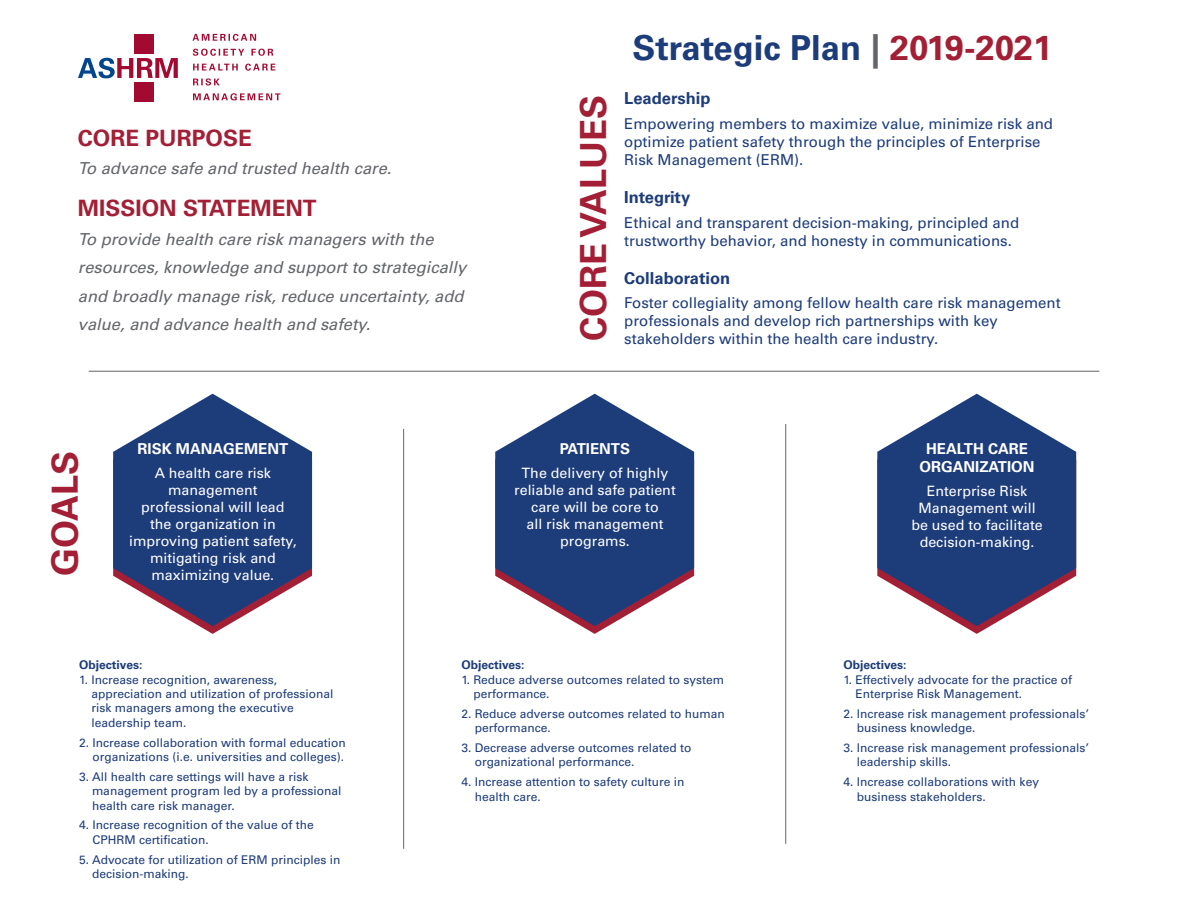
<style>
.page{position:relative;width:1188px;height:918px;background:#fff}
.page>*{position:absolute;margin:0;border:0;box-sizing:border-box;transform-origin:0 0}
.t1{font:700 36px "Univers LT Std";color:#a31f35}
.t2{font:700 34.5px "Univers LT Std";color:#1d3c7a}
.t3{font:700 22.5px "Univers LT Std";color:#a31f35}
.t4{font:italic 16.5px/28.5px "Univers LT Std";color:#63656a}
.t5{font:700 16.5px "Univers LT Std";color:#1d3c7a}
.t6{font:15px/18px "Univers LT Std";color:#1d3c7a}
.t7{font:700 15px/18px "Univers LT Std";color:#fff;text-align:center}
.t8{font:14.25px/17.1px "Univers LT Std";color:#fff;text-align:center}
.t9{font:12px/14.4px "Univers LT Std";color:#1d3c7a}
.t10{font:700 12px "Univers LT Std";color:#1d3c7a}
.s1{color:#63656a}
.s2{color:#a31f35}
</style>
<div class="page">
<svg style="left:193px;top:34px;width:63px;height:7px"></svg>
<svg style="left:193px;top:49px;width:51px;height:7px"></svg>
<svg style="left:251px;top:49px;width:22px;height:7px"></svg>
<svg style="left:193px;top:64px;width:45px;height:7px"></svg>
<svg style="left:245px;top:64px;width:30px;height:7px"></svg>
<svg style="left:193px;top:78px;width:27px;height:8px"></svg>
<svg style="left:193px;top:93px;width:87px;height:7px"></svg>
<div style="left:134px;top:35px;width:20px;height:19px;background:#a30a32"></div>
<div style="left:134px;top:82px;width:20px;height:20px;background:#a30a32"></div>
<svg style="left:78px;top:58px;width:100px;height:20px"></svg>
<hr style="left:89px;top:371px;width:1010px;height:1px;background:#63656a">
<hr style="left:403px;top:429px;width:1px;height:420px;background:#63656a">
<hr style="left:785px;top:424px;width:1px;height:420px;background:#63656a">
<svg style="left:113px;top:394px;width:199px;height:232px;fill:#1d3c7a"></svg>
<svg style="left:495px;top:394px;width:199px;height:232px;fill:#1d3c7a"></svg>
<svg style="left:877px;top:394px;width:199px;height:232px;fill:#1d3c7a"></svg>
<p class="t3" style="left:78px;top:125px;width:175px">CORE PURPOSE</p>
<p class="t4" style="left:78px;top:155px;width:315px">To advance safe and trusted health care.</p>
<p class="t3" style="left:78px;top:195px;width:240px">MISSION STATEMENT</p>
<p class="t4" style="left:78px;top:225px;width:390px">To provide health care risk managers with the resources, knowledge and support to strategically and broadly manage risk, reduce uncertainty, add value, and advance health and safety.</p>
<p class="t1" style="left:44px;top:576px;width:126px;rotate:-90deg">GOALS</p>
<p class="t7" style="left:138px;top:440px;width:152px">RISK MANAGEMENT</p>
<p class="t8" style="left:129px;top:464px;width:169px">A health care risk management professional will lead the organization in improving patient safety, mitigating risk and maximizing value.</p>
<p class="t1" style="left:572px;top:341px;width:247px;rotate:-90deg">CORE VALUES</p>
<p class="t2" style="left:632px;top:27px;width:421px">Strategic Plan <span class="s1">|</span> <span class="s2">2019-2021</span></p>
<p class="t5" style="left:624px;top:89px;width:88px">Leadership</p>
<p class="t6" style="left:624px;top:115px;width:430px">Empowering members to maximize value, minimize risk and optimize patient safety through the principles of Enterprise<br>Risk Management (ERM).</p>
<p class="t5" style="left:624px;top:188px;width:67px">Integrity</p>
<p class="t6" style="left:624px;top:214px;width:397px">Ethical and transparent decision-making, principled and trustworthy behavior, and honesty in communications.</p>
<p class="t5" style="left:624px;top:268px;width:108px">Collaboration</p>
<p class="t6" style="left:624px;top:294px;width:438px">Foster collegiality among fellow health care risk management professionals and develop rich partnerships with key stakeholders within the health care industry.</p>
<p class="t7" style="left:560px;top:440px;width:72px">PATIENTS</p>
<p class="t8" style="left:514px;top:464px;width:163px">The delivery of highly reliable and safe patient care will be core to<br>all risk management programs.</p>
<p class="t7" style="left:920px;top:440px;width:116px">HEALTH CARE<br>ORGANIZATION</p>
<p class="t8" style="left:911px;top:482px;width:133px">Enterprise Risk<br>Management will be used to facilitate decision-making.</p>
<p class="t10" style="left:79px;top:658px;width:65px">Objectives:</p>
<p class="t9" style="left:91px;top:672px;width:244px;text-indent:-12px">1. Increase recognition, awareness, appreciation and utilization of professional risk managers among the executive leadership team.</p>
<p class="t9" style="left:79px;top:735px;width:268px;text-align:right">2. Increase collaboration with formal education organizations (i.e. universities and colleges).</p>
<p class="t9" style="left:92px;top:769px;width:251px;text-indent:-13px">3. All health care settings will have a risk management program led by a professional health care risk manager.</p>
<p class="t9" style="left:93px;top:818px;width:223px;text-indent:-13px">4. Increase recognition of the value of the<br>CPHRM certification.</p>
<p class="t9" style="left:92px;top:852px;width:250px;text-indent:-13px">5. Advocate for utilization of ERM principles in decision-making.</p>
<p class="t10" style="left:461px;top:658px;width:65px">Objectives:</p>
<p class="t9" style="left:473px;top:672px;width:252px;text-indent:-12px">1. Reduce adverse outcomes related to system performance.</p>
<p class="t9" style="left:475px;top:706px;width:252px;text-indent:-13px">2. Reduce adverse outcomes related to human performance.</p>
<p class="t9" style="left:475px;top:741px;width:218px;text-indent:-13px">3. Decrease adverse outcomes related to organizational performance.</p>
<p class="t9" style="left:475px;top:775px;width:211px;text-indent:-13px">4. Increase attention to safety culture in health care.</p>
<p class="t10" style="left:843px;top:658px;width:65px">Objectives:</p>
<p class="t9" style="left:856px;top:672px;width:218px;text-indent:-12px">1. Effectively advocate for the practice of<br>Enterprise Risk Management.</p>
<p class="t9" style="left:857px;top:706px;width:234px;text-indent:-13px">2. Increase risk management professionals’ business knowledge.</p>
<p class="t9" style="left:857px;top:741px;width:234px;text-indent:-13px">3. Increase risk management professionals’ leadership skills.</p>
<p class="t9" style="left:857px;top:775px;width:184px;text-indent:-13px">4. Increase collaborations with key business stakeholders.</p>
</div>
